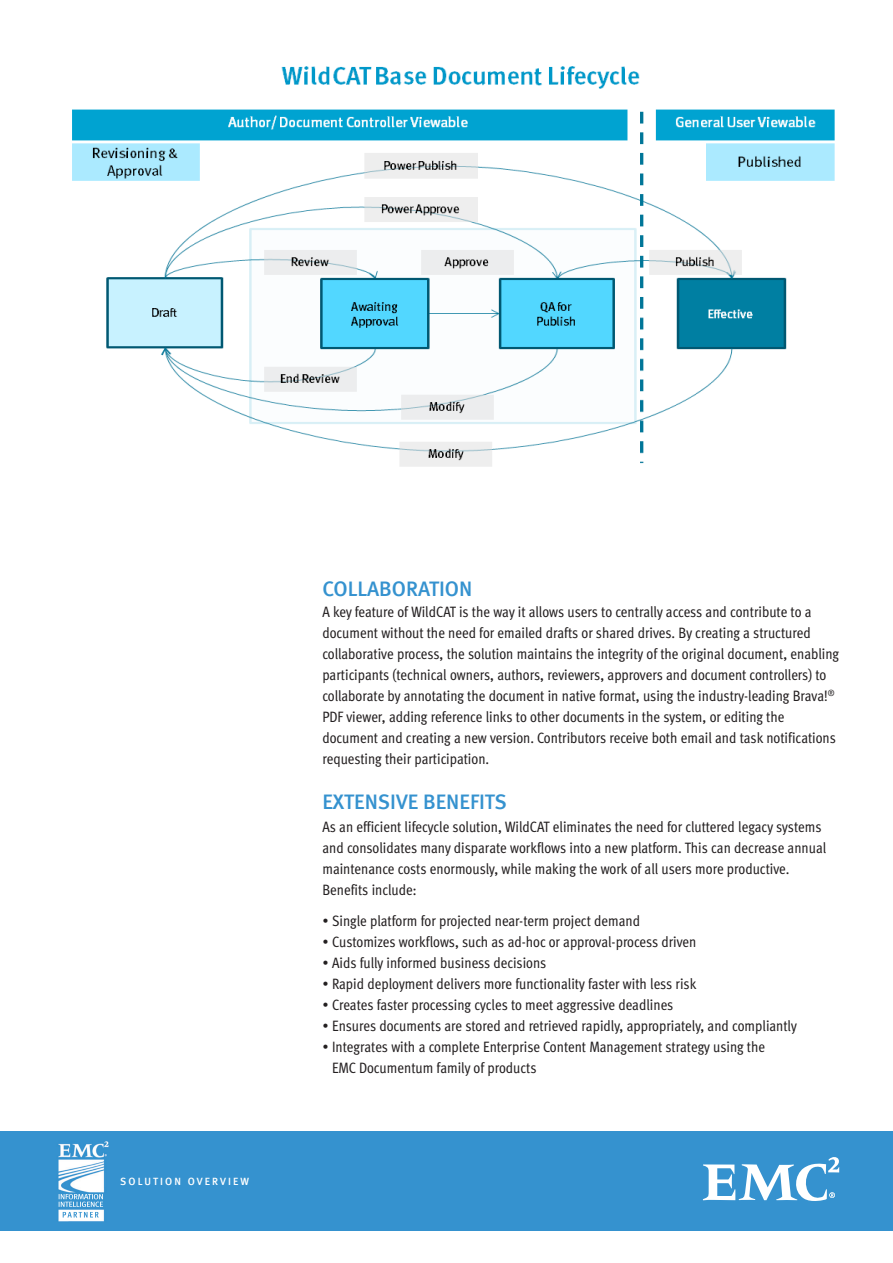
<style>
.page{position:relative;width:893px;height:1263px;background:#fff}
.page>*{position:absolute;margin:0;border:0;box-sizing:border-box;transform-origin:0 0}
.Body_Headline_A{font:21px "Meta Medium LF";color:#3592cf}
.Body_Copy_Bullets{font:21px "Meta Medium LF";color:#3592cf}
.Body_Copy{font:15px/21px "Meta Cond Book LF";color:#231f20}
.Body_Copy_Bullets-2{font:15px/21px "Meta Cond Book LF";color:#231f20}
.Category_Title{font:10.5px "Meta Medium LF";letter-spacing:.2em;color:#fff}
</style>
<div class="page">
<img style="left:72px;top:66px;width:763px;height:401px">
<div style="left:0;top:1131px;width:893px;height:99px;background:#3592cf"></div>
<img style="left:58px;top:1141px;width:51px;height:81px">
<img style="left:63px;top:1212px;width:36px;height:5px">
<img style="left:59px;top:1201px;width:44px;height:6px">
<img style="left:59px;top:1194px;width:44px;height:5px">
<svg style="left:703px;top:1157px;width:137px;height:44px"></svg>
<p class="Category_Title" style="left:120px;top:1175px;width:130px">SOLUTION OVERVIEW</p>
<p class="Body_Copy_Bullets" style="left:322px;top:576px;width:151px">COLLABORATION</p>
<p class="Body_Copy" style="left:322px;top:601px;width:518px">A key feature of WildCAT is the way it allows users to centrally access and contribute to a document without the need for emailed drafts or shared drives. By creating a structured collaborative process, the solution maintains the integrity of the original document, enabling participants (technical owners, authors, reviewers, approvers and document controllers) to collaborate by annotating the document in native format, using the industry-leading Brava!<sup>® </sup>PDF viewer, adding reference links to other documents in the system, or editing the document and creating a new version. Contributors receive both email and task notifications requesting their participation.</p>
<p class="Body_Headline_A" style="left:322px;top:790px;width:186px">EXTENSIVE BENEFITS</p>
<p class="Body_Copy" style="left:322px;top:816px;width:505px">As an efficient lifecycle solution, WildCAT eliminates the need for cluttered legacy systems and consolidates many disparate workflows into a new platform. This can decrease annual maintenance costs enormously, while making the work of all users more productive.<br>Benefits include:</p>
<p class="Body_Copy_Bullets-2" style="left:322px;top:910px;width:319px">• Single platform for projected near-term project demand</p>
<p class="Body_Copy_Bullets-2" style="left:322px;top:931px;width:376px">• Customizes workflows, such as ad-hoc or approval-process driven</p>
<p class="Body_Copy_Bullets-2" style="left:322px;top:952px;width:225px">• Aids fully informed business decisions</p>
<p class="Body_Copy_Bullets-2" style="left:322px;top:973px;width:376px">• Rapid deployment delivers more functionality faster with less risk</p>
<p class="Body_Copy_Bullets-2" style="left:322px;top:994px;width:352px">• Creates faster processing cycles to meet aggressive deadlines</p>
<p class="Body_Copy_Bullets-2" style="left:322px;top:1015px;width:476px">• Ensures documents are stored and retrieved rapidly, appropriately, and compliantly</p>
<p class="Body_Copy_Bullets-2" style="left:332px;top:1036px;width:434px;text-indent:-10px">• Integrates with a complete Enterprise Content Management strategy using the<br>EMC Documentum family of products</p>
</div>
